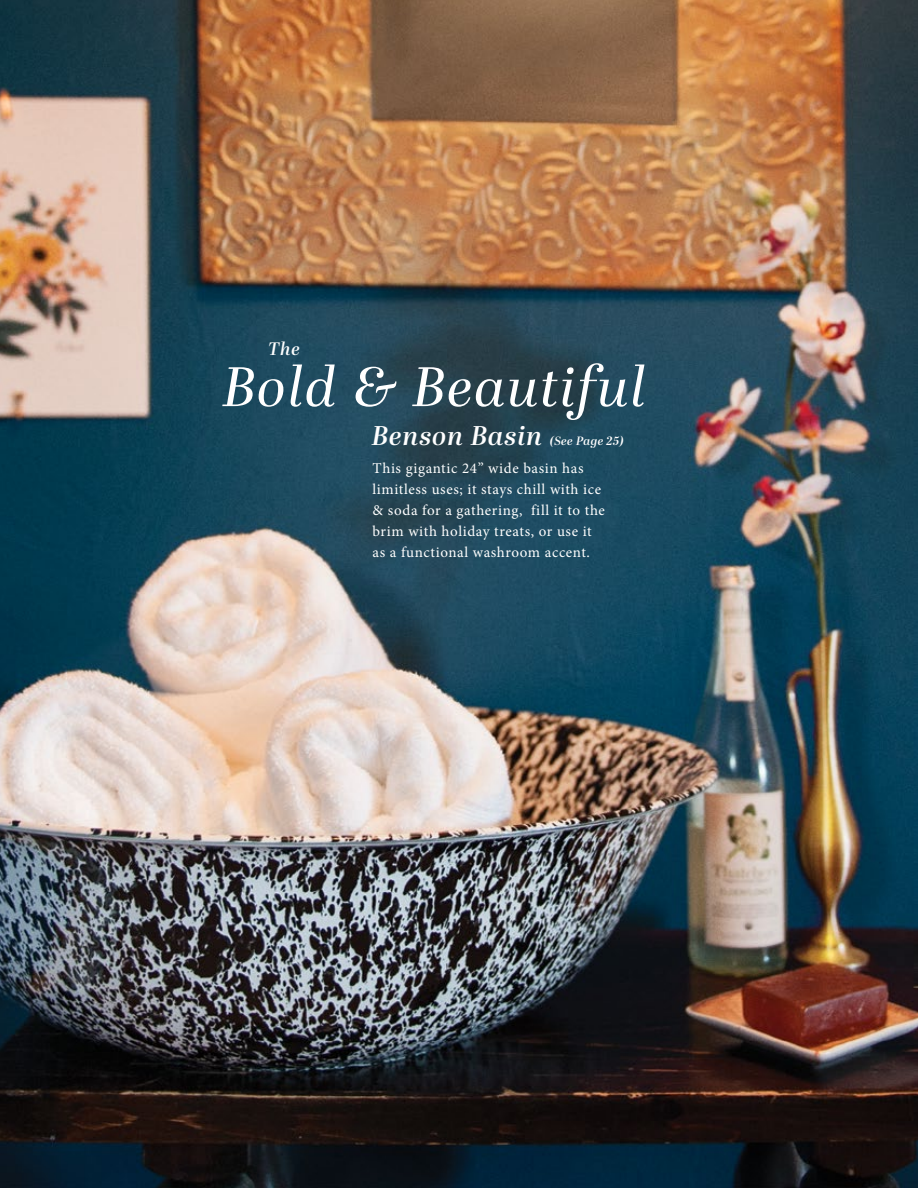
<style>
.page{position:relative;width:918px;height:1188px;background:#fff}
.page>*{position:absolute;margin:0;border:0;box-sizing:border-box;transform-origin:0 0}
.t1{font:italic 55.5px "Abril Display";letter-spacing:.04em;color:#fff}
.t2{font:italic 600 27px "Abril Display";letter-spacing:.04em;color:#fff}
.t3{font:italic 600 18px "Abril Display";color:#fff}
.t4{font:15px/21px "Minion Pro";letter-spacing:.04em;color:#fff}
.t5{font:italic 600 12px "Abril Display";letter-spacing:.04em;color:#fff}
</style>
<div class="page">
<img style="left:0;top:0;width:918px;height:1188px">
<p class="t3" style="left:268px;top:336px;width:33px">The</p>
<h1 class="t1" style="left:222px;top:348px;width:425px">Bold &amp; Beautiful</h1>
<h2 class="t2" style="left:372px;top:417px;width:172px">Benson Basin</h2>
<p class="t5" style="left:550px;top:433px;width:76px">(See Page 25)</p>
<p class="t4" style="left:373px;top:457px;width:234px">This gigantic 24” wide basin has limitless uses; it stays chill with ice &amp; soda for a gathering, fill it to the brim with holiday treats, or use it as a functional washroom accent.</p>
</div>
